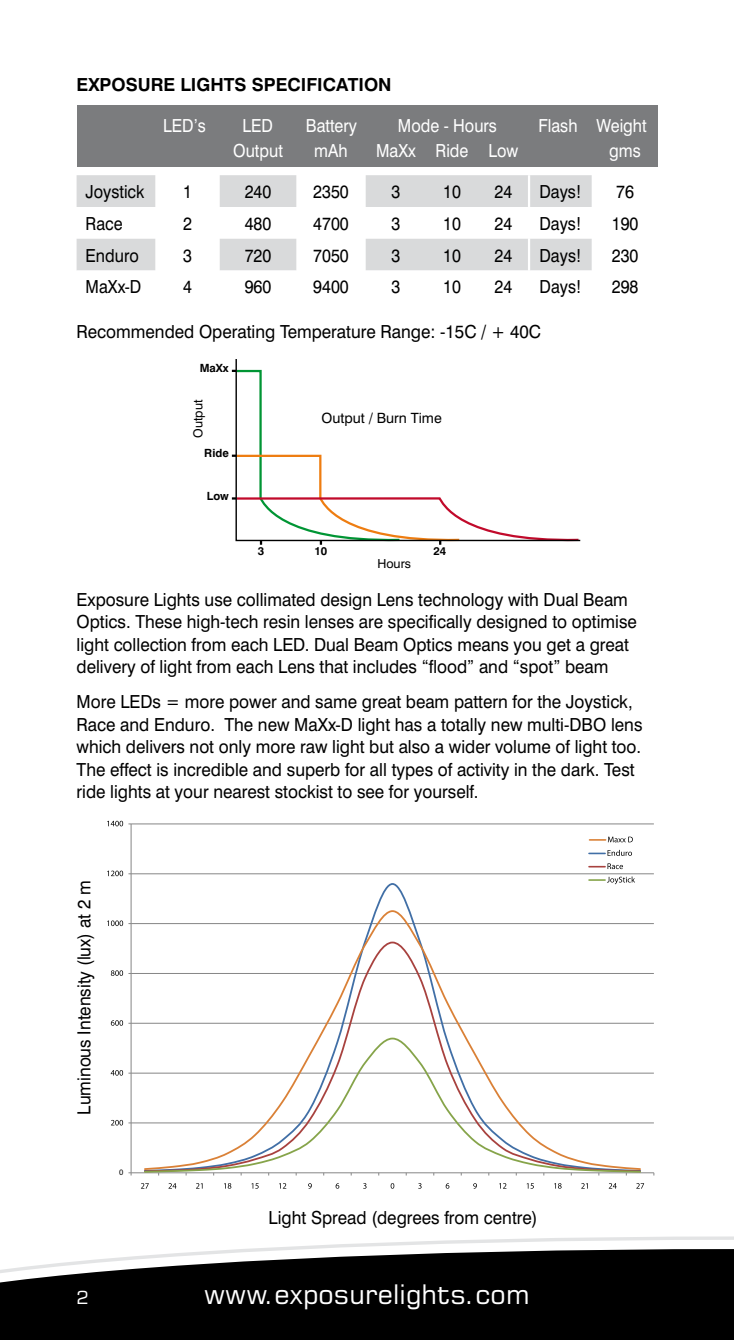
<style>
.page{position:relative;width:734px;height:1340px;background:#fff}
.page>*{position:absolute;margin:0;border:0;box-sizing:border-box;transform-origin:0 0}
.t1{font:27px "Square 721 BT";color:#fff}
.t2{font:18px/22.5px "Swiss 721 BT";color:#000;scale:.95 1}
.t3{font:18px "Swiss 721 BT";color:#000;scale:.9 1}
.t4{font:18px "Swiss 721 BT";color:#fff;scale:.9 1}
.t5{font:700 18px "Swiss 721 BT";color:#000}
.t6{font:18px "Square 721 BT";color:#fff}
.t7{font:14.17px "Swiss 721 BT";color:#000}
.t8{font:12.38px "Swiss 721 BT";color:#000}
.t9{font:700 11.25px "Swiss 721 BT";color:#000}
.t10{font:8.33px "Calibri";color:#000}
</style>
<div class="page">
<svg style="left:269px;top:1236px;width:464px;height:12px"></svg>
<svg style="left:0;top:1248px;width:733px;height:91px;background:#1e1e1e"></svg>
<svg style="left:733px;top:1236px;width:1px;height:103px"></svg>
<div style="left:77px;top:106px;width:580px;height:61px;background:#7b7c7e"></div>
<svg style="left:77px;top:175px;width:514px;height:95px"></svg>
<svg style="left:77px;top:270px;width:514px;height:1px"></svg>
<hr style="left:528px;top:175px;width:2px;height:32px;background:#fff">
<hr style="left:528px;top:207px;width:2px;height:32px;background:#fff">
<hr style="left:528px;top:239px;width:2px;height:31px;background:#fff">
<hr style="left:528px;top:270px;width:2px;height:32px;background:#fff">
<svg style="left:107px;top:820px;width:548px;height:369px"></svg>
<svg style="left:235px;top:359px;width:346px;height:183px"></svg>
<p class="t5" style="left:77px;top:74px;width:316px">EXPOSURE LIGHTS SPECIFICATION</p>
<p class="t4" style="left:163px;top:115px;width:49px">LED’s</p>
<p class="t4" style="left:242px;top:115px;width:35px">LED</p>
<p class="t4" style="left:306px;top:115px;width:58px">Battery</p>
<p class="t4" style="left:398px;top:115px;width:112px">Mode - Hours</p>
<p class="t4" style="left:538px;top:115px;width:122px">Flash Weight</p>
<p class="t4" style="left:233px;top:139px;width:57px">Output</p>
<p class="t4" style="left:314px;top:139px;width:39px">mAh</p>
<p class="t4" style="left:376px;top:139px;width:159px">MaXx Ride Low</p>
<p class="t4" style="left:609px;top:139px;width:37px">gms</p>
<p class="t3" style="left:86px;top:181px;width:67px">Joystick</p>
<p class="t3" style="left:183px;top:181px;width:11px">1</p>
<p class="t3" style="left:245px;top:181px;width:31px">240</p>
<p class="t3" style="left:313px;top:181px;width:41px">2350</p>
<p class="t3" style="left:391px;top:181px;width:11px">3</p>
<p class="t3" style="left:443px;top:181px;width:21px">10</p>
<p class="t3" style="left:494px;top:181px;width:21px">24</p>
<p class="t3" style="left:539px;top:181px;width:48px">Days!</p>
<p class="t3" style="left:616px;top:181px;width:21px">76</p>
<p class="t3" style="left:86px;top:212px;width:43px">Race</p>
<p class="t3" style="left:183px;top:212px;width:11px">2</p>
<p class="t3" style="left:245px;top:212px;width:31px">480</p>
<p class="t3" style="left:313px;top:212px;width:41px">4700</p>
<p class="t3" style="left:391px;top:212px;width:11px">3</p>
<p class="t3" style="left:443px;top:212px;width:21px">10</p>
<p class="t3" style="left:494px;top:212px;width:21px">24</p>
<p class="t3" style="left:539px;top:212px;width:48px">Days!</p>
<p class="t3" style="left:611px;top:212px;width:31px">190</p>
<p class="t3" style="left:86px;top:244px;width:61px">Enduro</p>
<p class="t3" style="left:183px;top:244px;width:11px">3</p>
<p class="t3" style="left:245px;top:244px;width:31px">720</p>
<p class="t3" style="left:313px;top:244px;width:41px">7050</p>
<p class="t3" style="left:391px;top:244px;width:11px">3</p>
<p class="t3" style="left:443px;top:244px;width:21px">10</p>
<p class="t3" style="left:494px;top:244px;width:21px">24</p>
<p class="t3" style="left:539px;top:244px;width:48px">Days!</p>
<p class="t3" style="left:611px;top:244px;width:31px">230</p>
<p class="t3" style="left:86px;top:276px;width:63px">MaXx-D</p>
<p class="t3" style="left:183px;top:276px;width:11px">4</p>
<p class="t3" style="left:245px;top:276px;width:31px">960</p>
<p class="t3" style="left:313px;top:276px;width:41px">9400</p>
<p class="t3" style="left:391px;top:276px;width:11px">3</p>
<p class="t3" style="left:443px;top:276px;width:21px">10</p>
<p class="t3" style="left:494px;top:276px;width:21px">24</p>
<p class="t3" style="left:539px;top:276px;width:48px">Days!</p>
<p class="t3" style="left:611px;top:276px;width:31px">298</p>
<p class="t2" style="left:77px;top:320px;width:490px">Recommended Operating Temperature Range: -15C / + 40C</p>
<p class="t9" style="left:200px;top:361px;width:31px">MaXx</p>
<p class="t8" style="left:190px;top:438px;width:40px;rotate:-90deg">Output</p>
<p class="t9" style="left:204px;top:446px;width:26px">Ride</p>
<p class="t9" style="left:207px;top:489px;width:24px">Low</p>
<p class="t7" style="left:321px;top:409px;width:122px">Output / Burn Time</p>
<p class="t9" style="left:258px;top:544px;width:8px">3</p>
<p class="t9" style="left:314px;top:544px;width:14px">10</p>
<p class="t9" style="left:433px;top:544px;width:14px">24</p>
<p class="t8" style="left:377px;top:556px;width:35px">Hours</p>
<p class="t2" style="left:77px;top:587px;width:591px">Exposure Lights use collimated design Lens technology with Dual Beam Optics. These high-tech resin lenses are specifically designed to optimise light collection from each LED. Dual Beam Optics means you get a great delivery of light from each Lens that includes “flood” and “spot” beam</p>
<p class="t2" style="left:77px;top:690px;width:597px">More LEDs = more power and same great beam pattern for the Joystick, Race and Enduro. The new MaXx-D light has a totally new multi-DBO lens which delivers not only more raw light but also a wider volume of light too.<br>The effect is incredible and superb for all types of activity in the dark. Test ride lights at your nearest stockist to see for yourself.</p>
<p class="t2" style="left:72px;top:1114px;width:248px;rotate:-90deg">Luminous Intensity (lux) at 2 m</p>
<p class="t10" style="left:119px;top:1167px;width:6px">0</p>
<p class="t2" style="left:268px;top:1206px;width:284px">Light Spread (degrees from centre)</p>
<p class="t6" style="left:77px;top:1286px;width:14px">2</p>
<h1 class="t1" style="left:204px;top:1277px;width:327px">www.exposurelights.com</h1>
</div>
